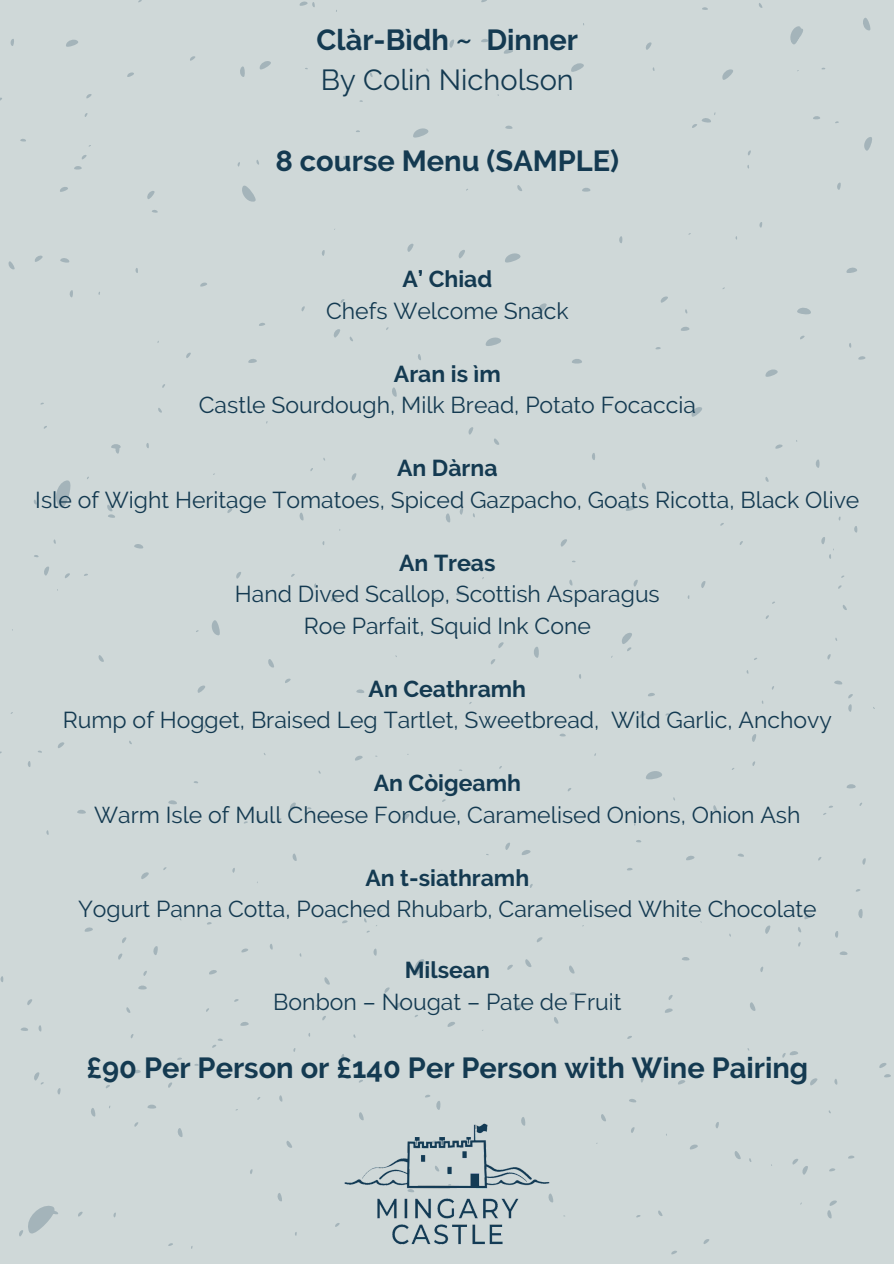
<style>
.page{position:relative;width:894px;height:1264px;background:#fff}
.page>*{position:absolute;margin:0;border:0;box-sizing:border-box;transform-origin:0 0}
.t1{font:700 28.95px/40.5px "Raleway";color:#143a51}
.t2{font:22.95px "Raleway";color:#143a51}
.t3{font:700 22.95px "Raleway";color:#143a51}
.s1{font-weight:400}
</style>
<div class="page">
<div style="left:0;top:0;width:890px;height:1257px;background:#cfd8d8"></div>
<img style="left:342px;top:1109px;width:209px;height:149px">
<p class="t1" style="left:316px;top:19px;width:263px">Clàr-Bìdh ~ Dinner<br><span class="s1">By Colin Nicholson</span></p>
<h2 class="t1" style="left:275px;top:141px;width:345px">8 course Menu (SAMPLE)</h2>
<h1 class="t3" style="left:402px;top:265px;width:91px">A’ Chiad</h1>
<p class="t2" style="left:326px;top:297px;width:244px">Chefs Welcome Snack</p>
<p class="t3" style="left:394px;top:360px;width:108px">Aran is ìm</p>
<p class="t2" style="left:199px;top:391px;width:498px">Castle Sourdough, Milk Bread, Potato Focaccia</p>
<p class="t3" style="left:397px;top:454px;width:102px">An Dàrna</p>
<p class="t2" style="left:35px;top:486px;width:825px">Isle of Wight Heritage Tomatoes, Spiced Gazpacho, Goats Ricotta, Black Olive</p>
<p class="t3" style="left:399px;top:549px;width:98px">An Treas</p>
<p class="t2" style="left:235px;top:580px;width:426px">Hand Dived Scallop, Scottish Asparagus</p>
<p class="t2" style="left:304px;top:612px;width:288px">Roe Parfait, Squid Ink Cone</p>
<p class="t3" style="left:368px;top:675px;width:159px">An Ceathramh</p>
<p class="t2" style="left:63px;top:706px;width:770px">Rump of Hogget, Braised Leg Tartlet, Sweetbread, Wild Garlic, Anchovy</p>
<p class="t3" style="left:373px;top:769px;width:149px">An Còigeamh</p>
<p class="t2" style="left:94px;top:801px;width:707px">Warm Isle of Mull Cheese Fondue, Caramelised Onions, Onion Ash</p>
<p class="t3" style="left:365px;top:864px;width:165px">An t-siathramh</p>
<p class="t2" style="left:78px;top:895px;width:740px">Yogurt Panna Cotta, Poached Rhubarb, Caramelised White Chocolate</p>
<p class="t3" style="left:404px;top:956px;width:87px">Milsean</p>
<p class="t2" style="left:273px;top:988px;width:349px">Bonbon – Nougat – Pate de Fruit</p>
<p class="t1" style="left:86px;top:1047px;width:723px">£90 Per Person or £140 Per Person with Wine Pairing</p>
</div>
